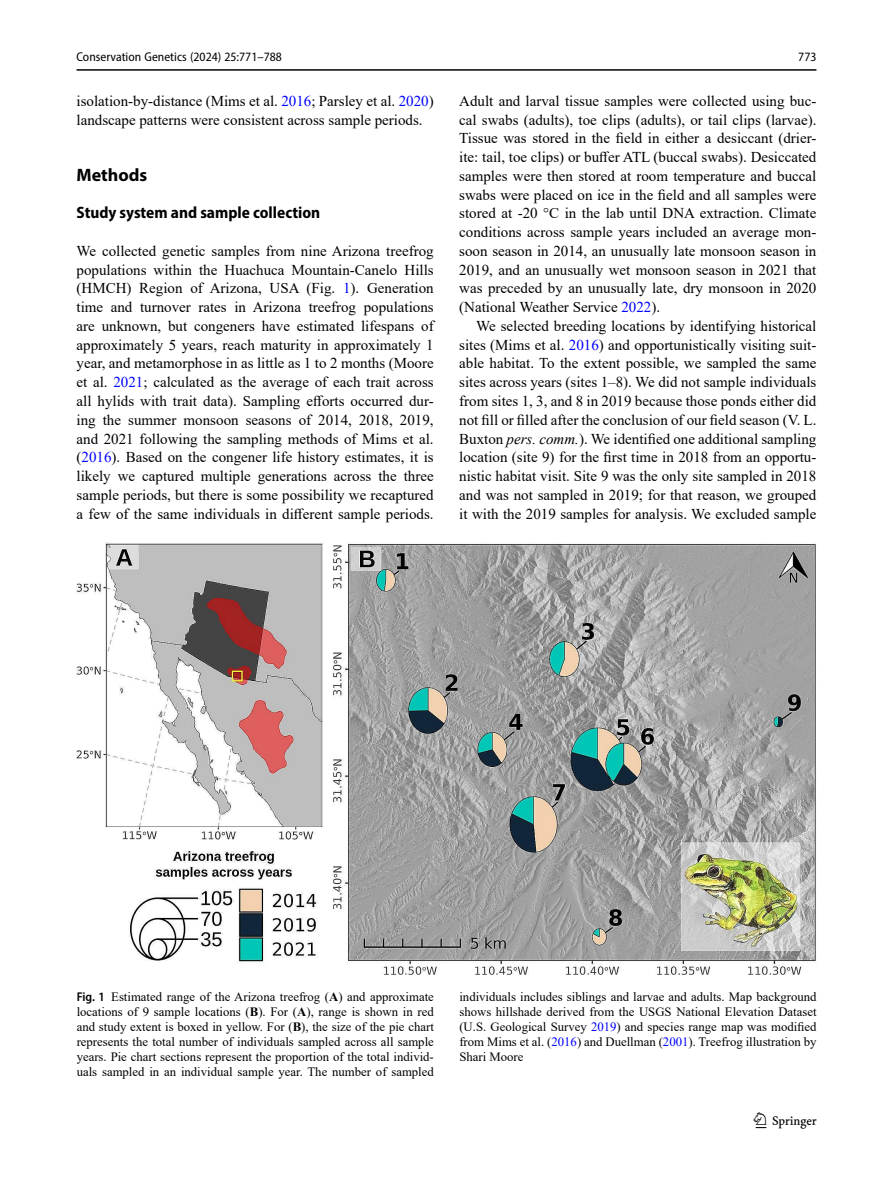
<style>
.page{position:relative;width:893px;height:1187px;background:#fff}
.page>*{position:absolute;margin:0;border:0;box-sizing:border-box;transform-origin:0 0}
.t1{font:22.5px "Springnew";color:#000}
.Head_1{font:700 18px "Myriad Pro";color:#000}
.Head_2_After_1{font:700 semi-condensed 16.5px "Myriad Pro";color:#000}
.Body_Text{font:15px/18.8px "Times New Roman";color:#000;text-align:justify}
.Body_Text_Indent{font:15px/18.8px "Times New Roman";color:#000}
.Figure_Caption{font:12.75px/15px "Times New Roman";color:#000;text-align:justify}
.t2{font:semi-condensed 12.75px "Myriad Pro";color:#000}
.s1{color:#00f}
.s2{font-style:italic}
.s3{font-family:"Myriad Pro";font-weight:600;font-stretch:semi-condensed}
.s4{font-weight:700}
</style>
<div class="page">
<hr style="left:77px;top:69px;width:739px;height:2px;background:#000">
<img style="left:77px;top:542px;width:739px;height:431px">
<p class="t2" style="left:77px;top:49px;width:207px">Conservation Genetics (2024) 25:771–788</p>
<p class="Body_Text_Indent" style="left:77px;top:91px;width:359px">isolation-by-distance (Mims et al. <span class="s1">2016</span>; Parsley et al. <span class="s1">2020</span>) landscape patterns were consistent across sample periods.</p>
<p class="Head_1" style="left:77px;top:163px;width:72px">Methods</p>
<p class="Head_2_After_1" style="left:77px;top:202px;width:245px">Study system and sample collection</p>
<p class="Body_Text" style="left:77px;top:241px;width:359px">We collected genetic samples from nine Arizona treefrog populations within the Huachuca Mountain-Canelo Hills (HMCH) Region of Arizona, USA (Fig. <span class="s1">1</span>). Generation time and turnover rates in Arizona treefrog populations are unknown, but congeners have estimated lifespans of approximately 5 years, reach maturity in approximately 1 year, and metamorphose in as little as 1 to 2 months (Moore et al. <span class="s1">2021</span>; calculated as the average of each trait across all hylids with trait data). Sampling efforts occurred dur&shy;ing the summer monsoon seasons of 2014, 2018, 2019, and 2021 following the sampling methods of Mims et al. (<span class="s1">2016</span>). Based on the congener life history estimates, it is likely we captured multiple generations across the three sample periods, but there is some possibility we recaptured a few of the same individuals in different sample periods.</p>
<p class="t2" style="left:798px;top:49px;width:20px">773</p>
<p class="Body_Text" style="left:459px;top:91px;width:359px">Adult and larval tissue samples were collected using buc&shy;cal swabs (adults), toe clips (adults), or tail clips (larvae).<br>Tissue was stored in the field in either a desiccant (drier&shy;ite: tail, toe clips) or buffer ATL (buccal swabs). Desiccated samples were then stored at room temperature and buccal swabs were placed on ice in the field and all samples were stored at -20 °C in the lab until DNA extraction. Climate conditions across sample years included an average mon&shy;soon season in 2014, an unusually late monsoon season in 2019, and an unusually wet monsoon season in 2021 that was preceded by an unusually late, dry monsoon in 2020 (National Weather Service <span class="s1">2022</span>).</p>
<p class="Body_Text_Indent" style="left:459px;top:316px;width:359px;text-align:justify;text-indent:17px">We selected breeding locations by identifying historical sites (Mims et al. <span class="s1">2016</span>) and opportunistically visiting suit&shy;able habitat. To the extent possible, we sampled the same sites across years (sites 1–8). We did not sample individuals from sites 1, 3, and 8 in 2019 because those ponds either did not fill or filled after the conclusion of our field season (V. L.<br>Buxton <span class="s2">pers. comm.</span>). We identified one additional sampling location (site 9) for the first time in 2018 from an opportu&shy;nistic habitat visit. Site 9 was the only site sampled in 2018 and was not sampled in 2019; for that reason, we grouped it with the 2019 samples for analysis. We excluded sample</p>
<p class="Figure_Caption" style="left:77px;top:988px;width:359px"><span class="s3">Fig. 1</span> Estimated range of the Arizona treefrog (<span class="s4">A</span>) and approximate locations of 9 sample locations (<span class="s4">B</span>). For (<span class="s4">A</span>), range is shown in red and study extent is boxed in yellow. For (<span class="s4">B</span>), the size of the pie chart represents the total number of individuals sampled across all sample years. Pie chart sections represent the proportion of the total individ&shy;uals sampled in an individual sample year. The number of sampled</p>
<p class="Figure_Caption" style="left:459px;top:988px;width:359px">individuals includes siblings and larvae and adults. Map background shows hillshade derived from the USGS National Elevation Dataset (U.S. Geological Survey <span class="s1">2019</span>) and species range map was modified from Mims et al. (<span class="s1">2016</span>) and Duellman (<span class="s1">2001</span>). Treefrog illustration by Shari Moore</p>
<h1 class="t1" style="left:756px;top:1107px;width:63px">1 3</h1>
</div>
